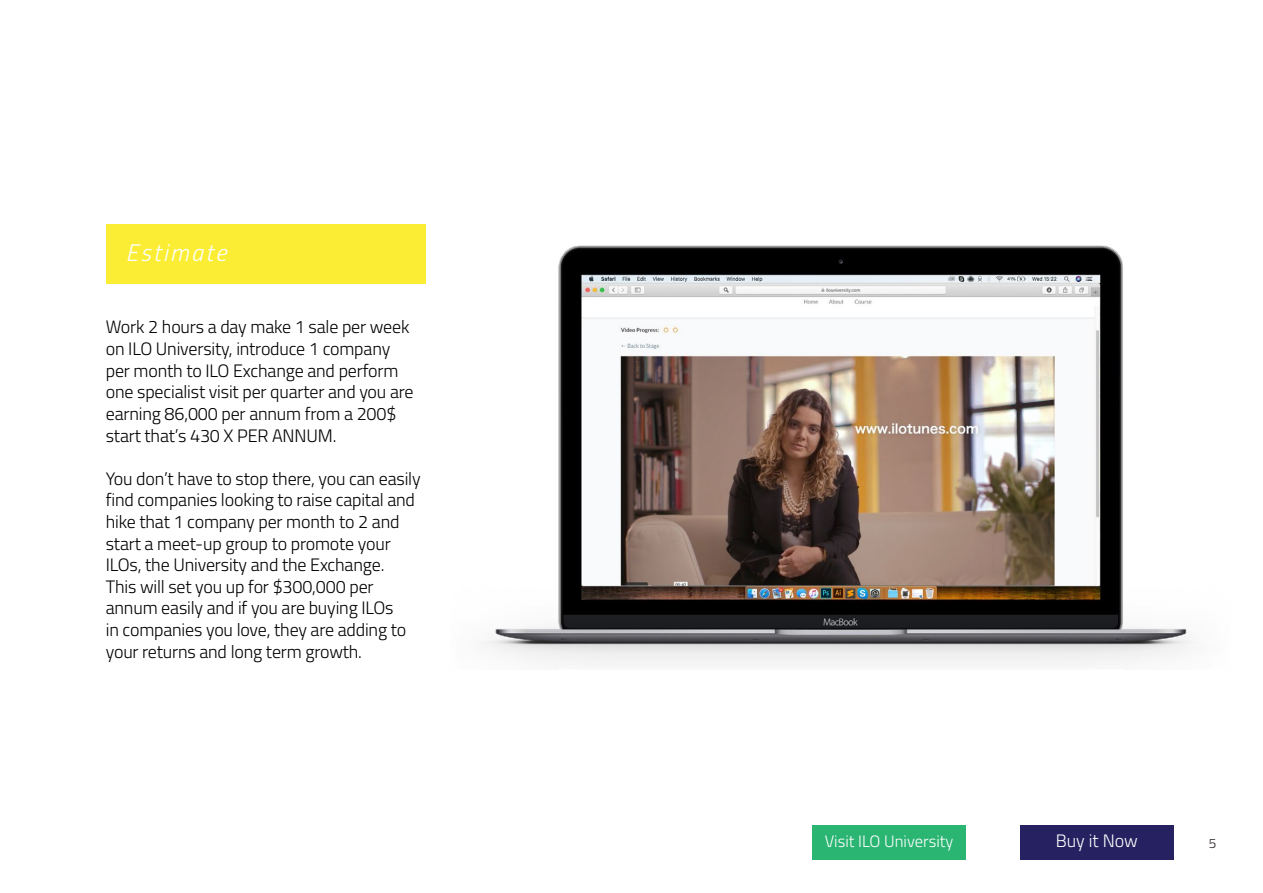
<style>
.page{position:relative;width:1263px;height:893px;background:#fff}
.page>*{position:absolute;margin:0;border:0;box-sizing:border-box;transform-origin:0 0}
.t1{font:italic 300 24px "Titillium";letter-spacing:.1em;color:#fff}
.t2{font:300 18px/21.6px "Titillium";letter-spacing:-.01em;color:#000}
.t3{font:300 18px "Titillium";color:#fff}
.t4{font:300 16.5px "Titillium";color:#fff}
.t5{font:300 13.5px "Titillium";color:#241f21}
</style>
<div class="page">
<div style="left:106px;top:224px;width:319px;height:60px;background:#faed33"></div>
<img style="left:483px;top:245px;width:710px;height:417px">
<div style="left:1020px;top:825px;width:154px;height:35px;background:#262161"></div>
<div style="left:812px;top:825px;width:154px;height:35px;background:#2bb573"></div>
<h1 class="t1" style="left:126px;top:235px;width:102px">Estimate</h1>
<p class="t2" style="left:106px;top:315px;width:309px">Work 2 hours a day make 1 sale per week on ILO University, introduce 1 company per month to ILO Exchange and perform one specialist visit per quarter and you are earning 86,000 per annum from a 200$ start that’s 430 X PER ANNUM.</p>
<p class="t2" style="left:106px;top:467px;width:316px">You don’t have to stop there, you can easily find companies looking to raise capital and hike that 1 company per month to 2 and start a meet-up group to promote your ILOs, the University and the Exchange.<br>This will set you up for $300,000 per annum easily and if you are buying ILOs<br>in companies you love, they are adding to your returns and long term growth.</p>
<p class="t4" style="left:825px;top:829px;width:130px">Visit ILO University</p>
<p class="t3" style="left:1056px;top:828px;width:84px">Buy it Now</p>
<p class="t5" style="left:1209px;top:833px;width:9px">5</p>
</div>
